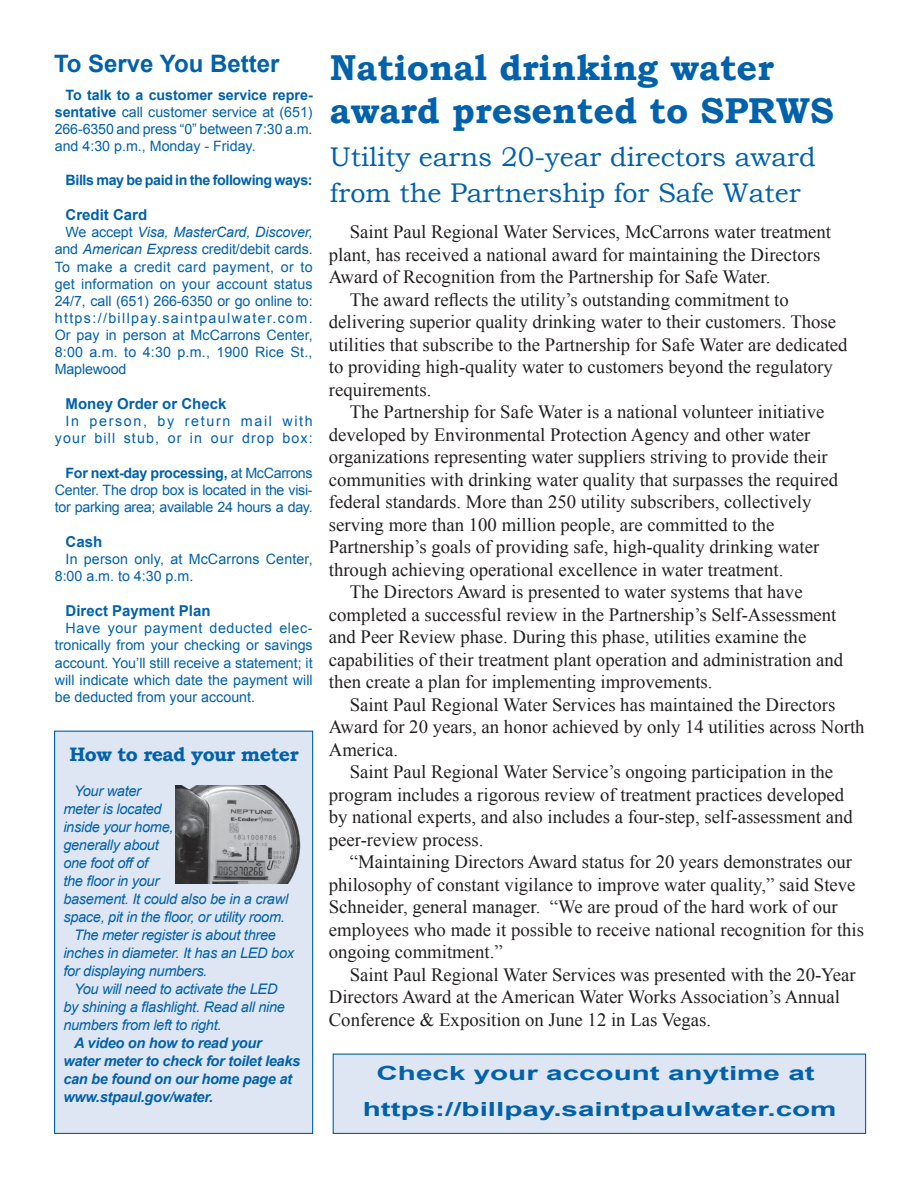
<style>
.page{position:relative;width:918px;height:1188px;background:#fff}
.page>*{position:absolute;margin:0;border:0;box-sizing:border-box;transform-origin:0 0}
.t1{font:700 36px/43.2px "Bookman Old Style";color:#0161aa}
.t2{font:27px/36px "Bookman Old Style";color:#0161aa}
.t3{font:700 24px "Arial";color:#0161aa}
.t4{font:700 19.5px/36px "Arial";color:#0161aa;text-align:center;scale:1.52 1}
.t5{font:700 19.5px "Bookman Old Style";letter-spacing:-.03em;color:#0161aa}
.t6{font:18.75px "Times New Roman";color:#231f20}
.t7{font:700 15px "Arial";color:#0161aa}
.t8{font:italic 14.55px "Arial";letter-spacing:-.02em;color:#0161aa}
.t9{font:italic 700 14.55px/18px "Arial";letter-spacing:-.02em;color:#0161aa}
.t10{font:14.25px/17.1px "Arial";color:#0161aa;text-align:justify}
.t11{font:14.25px/17.1px "Arial";letter-spacing:.1em;color:#0161aa;text-align:right}
.t12{font:700 14.25px "Arial";letter-spacing:-.025em;color:#0161aa}
.s1{font-weight:700}
.s2{font-style:italic}
</style>
<div class="page">
<div style="left:333px;top:1054px;width:533px;height:80px;background:#dfe6f3;border:1px solid #0161aa"></div>
<div style="left:54px;top:731px;width:259px;height:403px;background:#dfe6f3;border:1px solid #0161aa"></div>
<img style="left:176px;top:786px;width:125px;height:97px">
<p class="t3" style="left:54px;top:47px;width:227px">To Serve You Better</p>
<p class="t10" style="left:55px;top:86px;width:260px;text-indent:11px"><span class="s1">To talk to a customer service repre&shy;sentative</span> call customer service at (651)<br>266-6350 and press “0” between 7:30 a.m. and 4:30 p.m., Monday - Friday.</p>
<p class="t12" style="left:66px;top:171px;width:249px">Bills may be paid in the following ways:</p>
<p class="t7" style="left:66px;top:205px;width:83px">Credit Card</p>
<p class="t10" style="left:55px;top:224px;width:260px;text-indent:11px">We accept <span class="s2">Visa, MasterCard, Discover, </span>and <span class="s2">American Express</span> credit/debit cards.<br>To make a credit card payment, or to get information on your account status 24/7, call (651) 266-6350 or go online to: https://billpay.saintpaulwater.com.<br>Or pay in person at McCarrons Center, 8:00 a.m. to 4:30 p.m., 1900 Rice St., Maplewood</p>
<p class="t7" style="left:66px;top:394px;width:162px">Money Order or Check</p>
<p class="t11" style="left:55px;top:413px;width:260px">In person, by return mail with your bill stub, or in our drop box:</p>
<p class="t10" style="left:55px;top:464px;width:259px;text-indent:11px"><span class="s1">For next-day processing,</span> at McCarrons Center. The drop box is located in the visi&shy;tor parking area; available 24 hours a day.</p>
<p class="t7" style="left:66px;top:532px;width:38px">Cash</p>
<p class="t10" style="left:55px;top:551px;width:259px;text-indent:11px">In person only, at McCarrons Center,<br>8:00 a.m. to 4:30 p.m.</p>
<p class="t7" style="left:66px;top:601px;width:147px">Direct Payment Plan</p>
<p class="t10" style="left:55px;top:620px;width:259px;text-indent:11px">Have your payment deducted elec&shy;tronically from your checking or savings account. You’ll still receive a statement; it will indicate which date the payment will be deducted from your account.</p>
<p class="t5" style="left:70px;top:741px;width:231px">How to read your meter</p>
<p class="t8" style="left:74px;top:782px;width:68px">Your water</p>
<p class="t8" style="left:63px;top:800px;width:100px">meter is located</p>
<p class="t8" style="left:63px;top:818px;width:112px">inside your home,</p>
<p class="t8" style="left:63px;top:836px;width:97px">generally about</p>
<p class="t8" style="left:63px;top:854px;width:86px">one foot off of</p>
<p class="t8" style="left:63px;top:872px;width:97px">the floor in your</p>
<p class="t8" style="left:63px;top:890px;width:226px">basement. It could also be in a crawl</p>
<p class="t8" style="left:63px;top:908px;width:223px">space, pit in the floor, or utility room.</p>
<p class="t8" style="left:74px;top:926px;width:203px">The meter register is about three</p>
<p class="t8" style="left:63px;top:944px;width:232px">inches in diameter. It has an LED box</p>
<p class="t8" style="left:63px;top:962px;width:146px">for displaying numbers.</p>
<p class="t8" style="left:74px;top:980px;width:205px">You will need to activate the LED</p>
<p class="t8" style="left:63px;top:998px;width:223px">by shining a flashlight. Read all nine</p>
<p class="t8" style="left:63px;top:1016px;width:160px">numbers from left to right.</p>
<p class="t9" style="left:63px;top:1035px;width:238px;text-indent:11px">A video on how to read your water meter to check for toilet leaks can be found on our home page at www.stpaul.gov/water.</p>
<h1 class="t1" style="left:330px;top:46px;width:505px">National drinking water award presented to SPRWS</h1>
<h2 class="t2" style="left:330px;top:139px;width:487px">Utility earns 20-year directors award from the Partnership for Safe Water</h2>
<p class="t6" style="left:350px;top:219px;width:483px">Saint Paul Regional Water Services, McCarrons water treatment</p>
<p class="t6" style="left:329px;top:242px;width:493px">plant, has received a national award for maintaining the Directors</p>
<p class="t6" style="left:329px;top:264px;width:443px">Award of Recognition from the Partnership for Safe Water.</p>
<p class="t6" style="left:350px;top:287px;width:441px">The award reflects the utility’s outstanding commitment to</p>
<p class="t6" style="left:329px;top:309px;width:509px">delivering superior quality drinking water to their customers. Those</p>
<p class="t6" style="left:329px;top:332px;width:520px">utilities that subscribe to the Partnership for Safe Water are dedicated</p>
<p class="t6" style="left:329px;top:354px;width:506px">to providing high-quality water to customers beyond the regulatory</p>
<p class="t6" style="left:329px;top:377px;width:104px">requirements.</p>
<p class="t6" style="left:350px;top:399px;width:476px">The Partnership for Safe Water is a national volunteer initiative</p>
<p class="t6" style="left:329px;top:422px;width:483px">developed by Environmental Protection Agency and other water</p>
<p class="t6" style="left:329px;top:444px;width:501px">organizations representing water suppliers striving to provide their</p>
<p class="t6" style="left:329px;top:467px;width:511px">communities with drinking water quality that surpasses the required</p>
<p class="t6" style="left:329px;top:489px;width:484px">federal standards. More than 250 utility subscribers, collectively</p>
<p class="t6" style="left:329px;top:512px;width:447px">serving more than 100 million people, are committed to the</p>
<p class="t6" style="left:329px;top:534px;width:492px">Partnership’s goals of providing safe, high-quality drinking water</p>
<p class="t6" style="left:329px;top:557px;width:456px">through achieving operational excellence in water treatment.</p>
<p class="t6" style="left:350px;top:579px;width:454px">The Directors Award is presented to water systems that have</p>
<p class="t6" style="left:329px;top:602px;width:509px">completed a successful review in the Partnership’s Self-Assessment</p>
<p class="t6" style="left:329px;top:624px;width:479px">and Peer Review phase. During this phase, utilities examine the</p>
<p class="t6" style="left:329px;top:647px;width:516px">capabilities of their treatment plant operation and administration and</p>
<p class="t6" style="left:329px;top:669px;width:385px">then create a plan for implementing improvements.</p>
<p class="t6" style="left:350px;top:692px;width:487px">Saint Paul Regional Water Services has maintained the Directors</p>
<p class="t6" style="left:329px;top:714px;width:537px">Award for 20 years, an honor achieved by only 14 utilities across North</p>
<p class="t6" style="left:329px;top:737px;width:71px">America.</p>
<p class="t6" style="left:350px;top:759px;width:485px">Saint Paul Regional Water Service’s ongoing participation in the</p>
<p class="t6" style="left:329px;top:782px;width:517px">program includes a rigorous review of treatment practices developed</p>
<p class="t6" style="left:329px;top:804px;width:525px">by national experts, and also includes a four-step, self-assessment and</p>
<p class="t6" style="left:329px;top:827px;width:156px">peer-review process.</p>
<p class="t6" style="left:350px;top:849px;width:504px">“Maintaining Directors Award status for 20 years demonstrates our</p>
<p class="t6" style="left:329px;top:872px;width:528px">philosophy of constant vigilance to improve water quality,” said Steve</p>
<p class="t6" style="left:329px;top:894px;width:511px">Schneider, general manager. “We are proud of the hard work of our</p>
<p class="t6" style="left:329px;top:917px;width:537px">employees who made it possible to receive national recognition for this</p>
<p class="t6" style="left:329px;top:939px;width:175px">ongoing commitment.”</p>
<p class="t6" style="left:350px;top:962px;width:508px">Saint Paul Regional Water Services was presented with the 20-Year</p>
<p class="t6" style="left:329px;top:984px;width:513px">Directors Award at the American Water Works Association’s Annual</p>
<p class="t6" style="left:329px;top:1007px;width:384px">Conference &amp; Exposition on June 12 in Las Vegas.</p>
<p class="t4" style="left:363px;top:1056px;width:313px">Check your account anytime at https://billpay.saintpaulwater.com</p>
</div>
